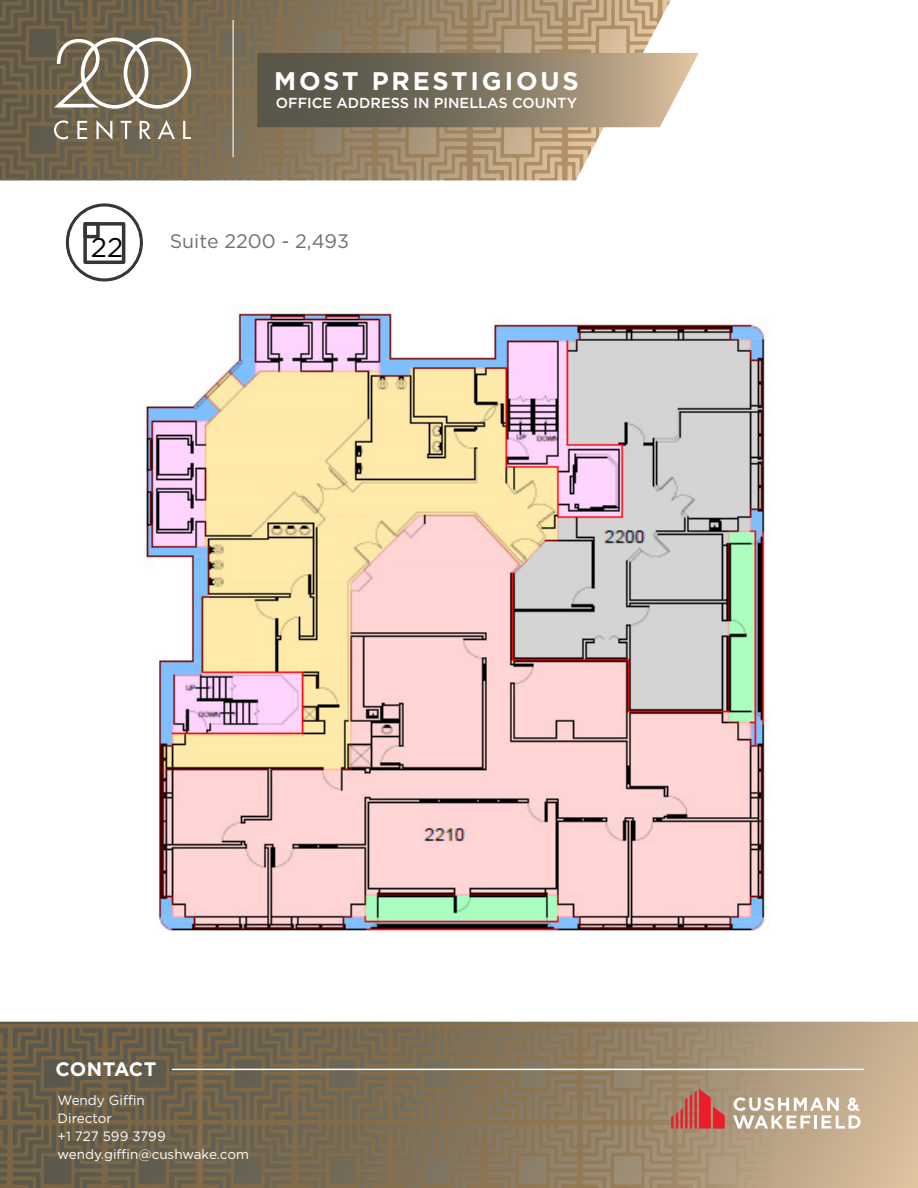
<style>
.page{position:relative;width:918px;height:1188px;background:#fff}
.page>*{position:absolute;margin:0;border:0;box-sizing:border-box;transform-origin:0 0}
.t1{font:27px "Gotham";color:#000}
.t2{font:700 25.5px "Gotham";letter-spacing:.11em;color:#fff}
.t3{font:19.5px "Gotham";color:#6e7171}
.t4{font:700 19.5px "Gotham";letter-spacing:.01em;color:#fff}
.t5{font:500 14.55px "Gotham";color:#fff}
.t6{font:13.5px/18px "Gotham";color:#fff}
</style>
<div class="page">
<svg style="left:0;top:1022px;width:918px;height:166px;background:#c0a98b"></svg>
<svg style="left:202px;top:1024px;width:570px;height:164px;background:#87775d"></svg>
<svg style="left:0;top:1024px;width:202px;height:164px;background:#6b5f49"></svg>
<svg style="left:191px;top:0;width:480px;height:180px;background:#a29075"></svg>
<hr style="left:172px;top:1069px;width:692px;height:1px;background:#fff">
<svg style="left:671px;top:1089px;width:54px;height:40px;background:#c35a51"></svg>
<svg style="left:733px;top:1097px;width:128px;height:32px"></svg>
<svg style="left:257px;top:53px;width:442px;height:74px;background:#887e6b"></svg>
<svg style="left:0;top:0;width:191px;height:180px;background:#796e59"></svg>
<hr style="left:233px;top:20px;width:1px;height:137px;background:#fff">
<img style="left:144px;top:305px;width:626px;height:626px">
<svg style="left:66px;top:203px;width:77px;height:79px"></svg>
<div style="left:83px;top:222px;width:42px;height:42px;border:3px solid #353535"></div>
<div style="left:83px;top:222px;width:17px;height:16px;border:3px solid #353535"></div>
<h2 class="t2" style="left:274px;top:64px;width:306px">MOST PRESTIGIOUS</h2>
<p class="t5" style="left:276px;top:94px;width:303px">OFFICE ADDRESS IN PINELLAS COUNTY</p>
<h1 class="t1" style="left:91px;top:230px;width:34px">22</h1>
<h3 class="t3" style="left:170px;top:229px;width:181px">Suite 2200 - 2,493</h3>
<h3 class="t4" style="left:56px;top:1056px;width:102px">CONTACT</h3>
<p class="t6" style="left:58px;top:1091px;width:193px">Wendy Giffin<br>Director<br>+1 727 599 3799 wendy.giffin@cushwake.com</p>
</div>
